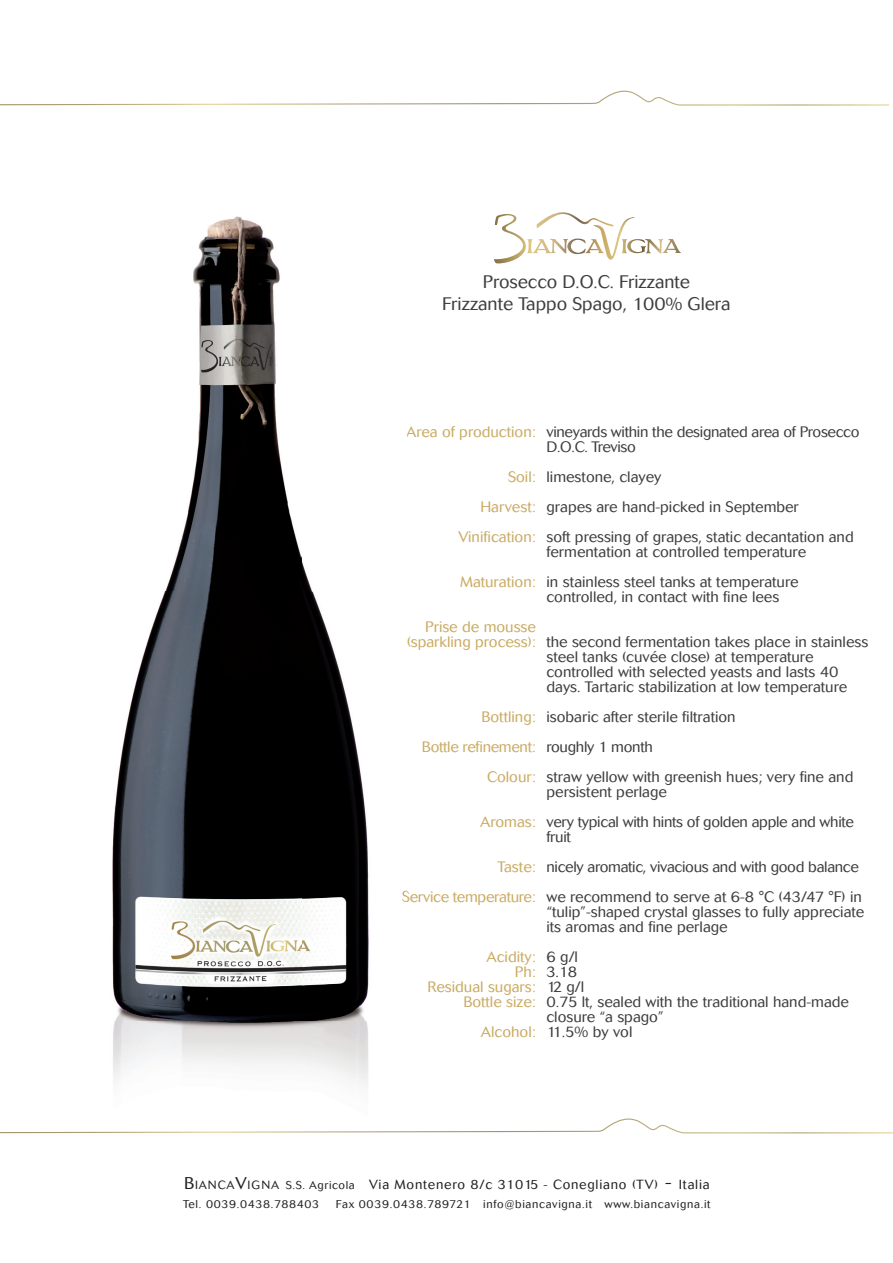
<style>
.page{position:relative;width:893px;height:1263px;background:#fff}
.page>*{position:absolute;margin:0;border:0;box-sizing:border-box;transform-origin:0 0}
.t1{font:300 18px/21.6px "Cosmos";color:#3e3e3f;text-align:center}
.t2{font:300 15px/15px "Cosmos";color:#3e3e3f}
.t3{font:300 15px/30px "Cosmos";letter-spacing:-.02em;color:#3e3e3f}
.t4{font:300 15px/30px "Cosmos";color:#caab63;text-align:right}
.t5{font:300 15px/30px "Cosmos";letter-spacing:-.02em;color:#caab63;text-align:right}
.t6{font:300 13.2px "Cosmos";letter-spacing:.06em;color:#231f20}
.t7{font:300 11.25px "Cosmos";letter-spacing:.06em;color:#231f20}
.s1{font-size:16.8px}
.s2{font-size:11.85px}
.s3{font-size:11.25px}
.s4{font-size:20.7px}
</style>
<div class="page">
<svg style="left:0;top:1118px;width:893px;height:16px"></svg>
<svg style="left:494px;top:212px;width:140px;height:52px"></svg>
<svg style="left:0;top:90px;width:889px;height:16px"></svg>
<img style="left:92px;top:216px;width:314px;height:913px">
<svg style="left:402px;top:891px;width:4px;height:13px"></svg>
<p class="t1" style="left:442px;top:272px;width:290px">Prosecco D.O.C. Frizzante<br>Frizzante Tappo Spago, 100% Glera</p>
<p class="t4" style="left:406px;top:416px;width:131px">Area of production:</p>
<p class="t4" style="left:458px;top:461px;width:79px">Soil:<br>Harvest:<br>Vinification:</p>
<p class="t4" style="left:460px;top:566px;width:77px">Maturation:</p>
<p class="t4" style="left:407px;top:619px;width:131px;line-height:15px">Prise de mousse (sparkling process):</p>
<p class="t4" style="left:422px;top:701px;width:115px">Bottling:<br>Bottle refinement:<br>Colour:</p>
<p class="t4" style="left:480px;top:806px;width:57px">Aromas:</p>
<p class="t5" style="left:402px;top:851px;width:135px">Taste:<br>Service temperature:</p>
<p class="t4" style="left:428px;top:949px;width:110px;line-height:15px">Acidity:<br>Ph:<br>Residual sugars:<br>Bottle size:</p>
<p class="t4" style="left:481px;top:1016px;width:56px">Alcohol:</p>
<p class="t3" style="left:546px;top:424px;width:315px;line-height:15px">vineyards within the designated area of Prosecco<br>D.O.C. Treviso</p>
<p class="t2" style="left:546px;top:461px;width:309px;line-height:30px">limestone, clayey<br>grapes are hand-picked in September<br>soft pressing of grapes, static decantation and</p>
<p class="t2" style="left:546px;top:536px;width:261px;line-height:30px">fermentation at controlled temperature in stainless steel tanks at temperature</p>
<p class="t2" style="left:546px;top:589px;width:234px">controlled, in contact with fine lees</p>
<p class="t2" style="left:546px;top:634px;width:323px">the second fermentation takes place in stainless steel tanks (cuvée close) at temperature controlled with selected yeasts and lasts 40 days. Tartaric stabilization at low temperature</p>
<p class="t2" style="left:546px;top:701px;width:308px;line-height:30px">isobaric after sterile filtration<br>roughly 1 month<br>straw yellow with greenish hues; very fine and</p>
<p class="t3" style="left:546px;top:776px;width:309px">persistent perlage<br>very typical with hints of golden apple and white</p>
<p class="t3" style="left:546px;top:821px;width:317px">fruit<br>nicely aromatic, vivacious and with good balance we recommend to serve at 6-8 °C (43/47 °F) in</p>
<p class="t2" style="left:546px;top:904px;width:319px">“tulip”-shaped crystal glasses to fully appreciate its aromas and fine perlage</p>
<p class="t2" style="left:546px;top:949px;width:304px">6 g/l<br>3.18<br>12 g/l<br>0.75 lt, sealed with the traditional hand-made closure “a spago”<br>11.5% by vol</p>
<p class="t6" style="left:184px;top:1176px;width:527px"><span class="s1">B</span><span class="s2">IANCA</span><span class="s1">V</span><span class="s2">IGNA</span> <span class="s3">S.S. A</span><span class="s3">gricola</span> Via Montenero 8/c 31015 - Conegliano (TV) <span class="s4">-</span> Italia</p>
<p class="t7" style="left:183px;top:1197px;width:138px">Tel. 0039.0438.788403</p>
<p class="t7" style="left:336px;top:1197px;width:376px">Fax 0039.0438.789721 info@biancavigna.it www.biancavigna.it</p>
</div>
